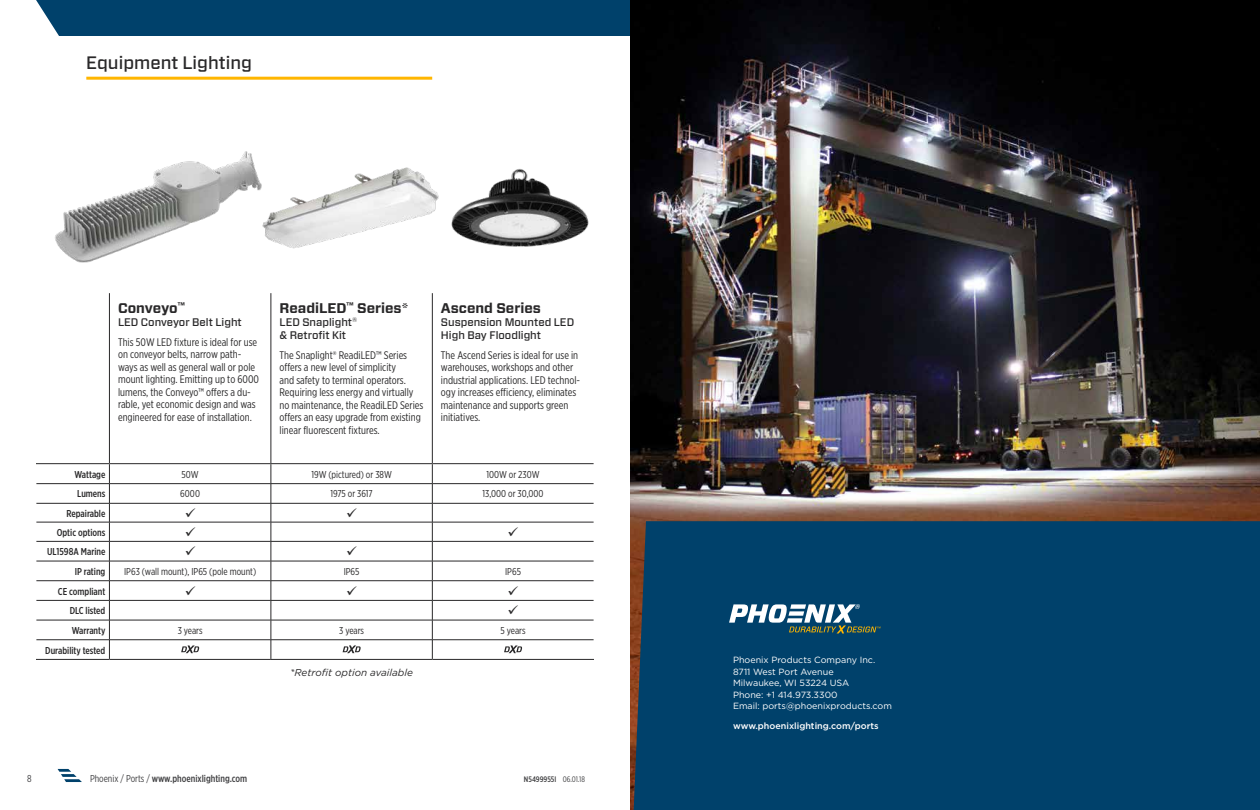
<style>
.page{position:relative;width:1260px;height:810px;background:#fff}
.page>*{position:absolute;margin:0;border:0;box-sizing:border-box;transform-origin:0 0}
.t1{font:500 18px "Forza";color:#292829}
.t2{font:700 14px "Forza";color:#292829}
.t3{font:11px/12.5px "Gotham X Narrow";color:#292829}
.t4{font:500 11px/13.2px "Forza";color:#292829}
.t5{font:10px "Gotham X Narrow";color:#292829}
.t6{font:500 10px "Gotham X Narrow";color:#292829}
.t7{font:500 10px "Gotham X Narrow";color:#404042}
.t8{font:italic 10px "Gotham";color:#292829}
.t9{font:10px "Gotham X Narrow";color:#404042}
.t10{font:9px/11.5px "Gotham";color:#fff}
.t11{font:500 9px "Gotham";color:#fff}
.t12{font:500 8px "Gotham X Narrow";color:#404042}
.s1{font-weight:400}
</style>
<div class="page">
<div style="left:36px;top:0;width:594px;height:36px;background:#00416b"></div>
<svg style="left:58px;top:769px;width:24px;height:13px"></svg>
<img style="left:630px;top:0;width:630px;height:810px">
<div style="left:634px;top:521px;width:626px;height:289px;background:#00416b"></div>
<svg style="left:729px;top:604px;width:152px;height:29px"></svg>
<hr style="left:86px;top:77px;width:346px;height:3px;background:#ffb600">
<hr style="left:109px;top:293px;width:1px;height:170px;background:#292829">
<hr style="left:271px;top:293px;width:1px;height:170px;background:#292829">
<hr style="left:432px;top:293px;width:1px;height:170px;background:#292829">
<hr style="left:36px;top:483px;width:73px;height:1px;background:#292829">
<hr style="left:109px;top:483px;width:162px;height:1px;background:#292829">
<hr style="left:271px;top:483px;width:161px;height:1px;background:#292829">
<hr style="left:432px;top:483px;width:162px;height:1px;background:#292829">
<hr style="left:36px;top:503px;width:73px;height:1px;background:#292829">
<hr style="left:109px;top:503px;width:162px;height:1px;background:#292829">
<hr style="left:271px;top:503px;width:161px;height:1px;background:#292829">
<hr style="left:432px;top:503px;width:162px;height:1px;background:#292829">
<hr style="left:36px;top:522px;width:73px;height:1px;background:#292829">
<hr style="left:109px;top:522px;width:162px;height:1px;background:#292829">
<hr style="left:271px;top:522px;width:161px;height:1px;background:#292829">
<hr style="left:432px;top:522px;width:162px;height:1px;background:#292829">
<hr style="left:36px;top:541px;width:73px;height:1px;background:#292829">
<hr style="left:109px;top:541px;width:162px;height:1px;background:#292829">
<hr style="left:271px;top:541px;width:161px;height:1px;background:#292829">
<hr style="left:432px;top:541px;width:162px;height:1px;background:#292829">
<hr style="left:36px;top:561px;width:73px;height:1px;background:#292829">
<hr style="left:109px;top:561px;width:162px;height:1px;background:#292829">
<hr style="left:271px;top:561px;width:161px;height:1px;background:#292829">
<hr style="left:432px;top:561px;width:162px;height:1px;background:#292829">
<hr style="left:36px;top:581px;width:73px;height:1px;background:#292829">
<hr style="left:109px;top:581px;width:162px;height:1px;background:#292829">
<hr style="left:271px;top:581px;width:161px;height:1px;background:#292829">
<hr style="left:432px;top:581px;width:162px;height:1px;background:#292829">
<hr style="left:36px;top:600px;width:73px;height:1px;background:#292829">
<hr style="left:109px;top:600px;width:162px;height:1px;background:#292829">
<hr style="left:271px;top:600px;width:161px;height:1px;background:#292829">
<hr style="left:432px;top:600px;width:162px;height:1px;background:#292829">
<hr style="left:36px;top:620px;width:73px;height:1px;background:#292829">
<hr style="left:109px;top:620px;width:162px;height:1px;background:#292829">
<hr style="left:271px;top:620px;width:161px;height:1px;background:#292829">
<hr style="left:432px;top:620px;width:162px;height:1px;background:#292829">
<svg style="left:109px;top:464px;width:1px;height:195px"></svg>
<svg style="left:432px;top:464px;width:1px;height:195px"></svg>
<hr style="left:36px;top:463px;width:73px;height:1px;background:#292829">
<svg style="left:271px;top:464px;width:1px;height:195px"></svg>
<hr style="left:36px;top:640px;width:73px;height:1px;background:#292829">
<hr style="left:109px;top:640px;width:162px;height:1px;background:#292829">
<hr style="left:271px;top:640px;width:161px;height:1px;background:#292829">
<hr style="left:432px;top:640px;width:162px;height:1px;background:#292829">
<hr style="left:36px;top:659px;width:73px;height:1px;background:#292829">
<hr style="left:109px;top:463px;width:162px;height:1px;background:#292829">
<hr style="left:271px;top:463px;width:161px;height:1px;background:#292829">
<hr style="left:432px;top:463px;width:162px;height:1px;background:#292829">
<hr style="left:109px;top:659px;width:162px;height:1px;background:#292829">
<hr style="left:271px;top:659px;width:161px;height:1px;background:#292829">
<hr style="left:432px;top:659px;width:162px;height:1px;background:#292829">
<svg style="left:181px;top:645px;width:18px;height:8px"></svg>
<svg style="left:343px;top:645px;width:18px;height:8px"></svg>
<svg style="left:504px;top:645px;width:18px;height:8px"></svg>
<img style="left:55px;top:151px;width:203px;height:112px">
<img style="left:258px;top:167px;width:181px;height:82px">
<img style="left:451px;top:169px;width:138px;height:78px">
<h1 class="t1" style="left:86px;top:51px;width:167px">Equipment Lighting</h1>
<p class="t2" style="left:118px;top:299px;width:68px">Conveyo<sup>™</sup></p>
<p class="t4" style="left:118px;top:316px;width:125px">LED Conveyor Belt Light</p>
<p class="t3" style="left:118px;top:335px;width:143px">This 50W LED fixture is ideal for use on conveyor belts, narrow path&shy;ways as well as general wall or pole mount lighting. Emitting up to 6000 lumens, the Conveyo™ offers a du&shy;rable, yet economic design and was engineered for ease of installation.</p>
<p class="t2" style="left:280px;top:299px;width:131px">ReadiLED<sup>™</sup> Series*</p>
<p class="t4" style="left:280px;top:316px;width:79px">LED Snaplight<sup>® </sup>&amp; Retrofit Kit</p>
<p class="t3" style="left:280px;top:349px;width:145px">The Snaplight® ReadiLED™ Series offers a new level of simplicity<br>and safety to terminal operators.<br>Requiring less energy and virtually no maintenance, the ReadiLED Series offers an easy upgrade from existing linear fluorescent fixtures.</p>
<p class="t2" style="left:441px;top:299px;width:101px">Ascend Series</p>
<p class="t4" style="left:441px;top:316px;width:135px">Suspension Mounted LED<br>High Bay Floodlight</p>
<p class="t3" style="left:441px;top:349px;width:141px">The Ascend Series is ideal for use in warehouses, workshops and other industrial applications. LED technol&shy;ogy increases efficiency, eliminates maintenance and supports green initiatives.</p>
<p class="t6" style="left:74px;top:468px;width:33px">Wattage</p>
<p class="t5" style="left:182px;top:468px;width:19px">50W</p>
<p class="t5" style="left:311px;top:468px;width:82px">19W (pictured) or 38W</p>
<p class="t5" style="left:486px;top:468px;width:55px">100W or 230W</p>
<p class="t6" style="left:77px;top:488px;width:30px">Lumens</p>
<p class="t5" style="left:180px;top:488px;width:21px">6000</p>
<p class="t5" style="left:330px;top:488px;width:44px">1975 or 3617</p>
<p class="t5" style="left:483px;top:488px;width:63px">13,000 or 30,000</p>
<p class="t6" style="left:66px;top:507px;width:40px">Repairable</p>
<p class="t6" style="left:57px;top:526px;width:50px">Optic options</p>
<p class="t6" style="left:47px;top:546px;width:60px">UL1598A Marine</p>
<p class="t6" style="left:75px;top:565px;width:32px">IP rating</p>
<p class="t5" style="left:124px;top:565px;width:134px">IP63 (wall mount), IP65 (pole mount)</p>
<p class="t5" style="left:344px;top:565px;width:17px">IP65</p>
<p class="t5" style="left:505px;top:565px;width:17px">IP65</p>
<p class="t6" style="left:58px;top:585px;width:49px">CE compliant</p>
<p class="t6" style="left:70px;top:605px;width:37px">DLC listed</p>
<p class="t6" style="left:72px;top:624px;width:35px">Warranty</p>
<p class="t5" style="left:178px;top:624px;width:26px">3 years</p>
<p class="t5" style="left:339px;top:624px;width:26px">3 years</p>
<p class="t5" style="left:501px;top:624px;width:27px">5 years</p>
<p class="t6" style="left:45px;top:644px;width:62px">Durability tested</p>
<p class="t8" style="left:290px;top:666px;width:124px">*Retrofit option available</p>
<p class="t9" style="left:27px;top:773px;width:6px">8</p>
<p class="t7" style="left:90px;top:772px;width:159px"><span class="s1">Phoenix / Ports /</span> www.phoenixlighting.com</p>
<p class="t12" style="left:524px;top:774px;width:63px">N5499955I <span class="s1">06.01.18</span></p>
<p class="t10" style="left:733px;top:654px;width:160px">Phoenix Products Company Inc.<br>8711 West Port Avenue<br>Milwaukee, WI 53224 USA<br>Phone: +1 414.973.3300<br>Email: ports@phoenixproducts.com</p>
<p class="t11" style="left:733px;top:720px;width:147px">www.phoenixlighting.com/ports</p>
</div>
